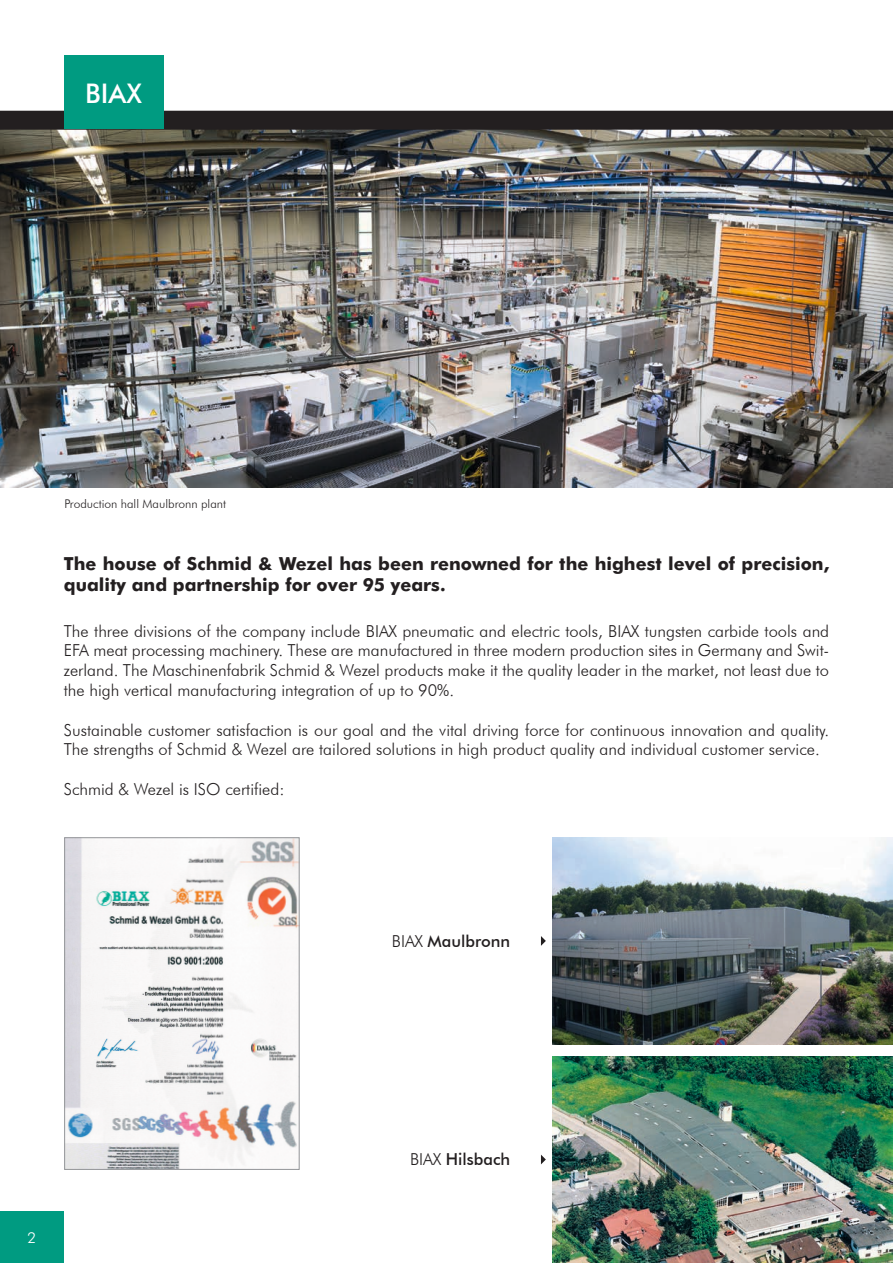
<style>
.page{position:relative;width:893px;height:1263px;background:#fff}
.page>*{position:absolute;margin:0;border:0;box-sizing:border-box;transform-origin:0 0}
.t1{font:500 27px "Futura BT";color:#fff}
.t2{font:700 18px/21.6px "Futura BT";color:#231f20}
.t3{font:300 16.5px/19.8px "Futura BT";color:#231f20;text-align:justify}
.t4{font:500 16.5px "Futura BT";color:#231f20}
.t5{font:300 15px "Futura BT";color:#fff}
.t6{font:300 12px "Futura BT";color:#231f20}
.s1{font-weight:300}
</style>
<div class="page">
<img style="left:0;top:129px;width:893px;height:358px">
<div style="left:0;top:111px;width:893px;height:18px;background:#231f20"></div>
<div style="left:0;top:1212px;width:64px;height:51px;background:#009b81"></div>
<img style="left:553px;top:1056px;width:340px;height:207px">
<svg style="left:541px;top:1154px;width:5px;height:10px"></svg>
<img style="left:553px;top:837px;width:340px;height:207px">
<img style="left:66px;top:839px;width:231px;height:329px">
<div style="left:64px;top:837px;width:235px;height:333px;border:1px solid #939598"></div>
<svg style="left:541px;top:936px;width:5px;height:10px"></svg>
<div style="left:64px;top:55px;width:99px;height:74px;background:#009b81"></div>
<p class="t1" style="left:85px;top:77px;width:58px">BIAX</p>
<p class="t6" style="left:64px;top:496px;width:163px">Production hall Maulbronn plant</p>
<p class="t2" style="left:64px;top:552px;width:767px">The house of Schmid &amp; Wezel has been renowned for the highest level of precision, quality and partnership for over 95 years.</p>
<p class="t3" style="left:64px;top:621px;width:767px">The three divisions of the company include BIAX pneumatic and electric tools, BIAX tungsten carbide tools and EFA meat processing machinery. These are manufactured in three modern production sites in Germany and Swit&shy;zerland. The Maschinenfabrik Schmid &amp; Wezel products make it the quality leader in the market, not least due to the high vertical manufacturing integration of up to 90%.</p>
<p class="t3" style="left:64px;top:720px;width:767px">Sustainable customer satisfaction is our goal and the vital driving force for continuous innovation and quality.<br>The strengths of Schmid &amp; Wezel are tailored solutions in high product quality and individual customer service.</p>
<p class="t3" style="left:64px;top:779px;width:222px">Schmid &amp; Wezel is ISO certified:</p>
<p class="t4" style="left:392px;top:931px;width:120px"><span class="s1">BIAX</span> Maulbronn</p>
<p class="t5" style="left:28px;top:1229px;width:10px">2</p>
<p class="t4" style="left:410px;top:1149px;width:102px"><span class="s1">BIAX</span> Hilsbach</p>
</div>
